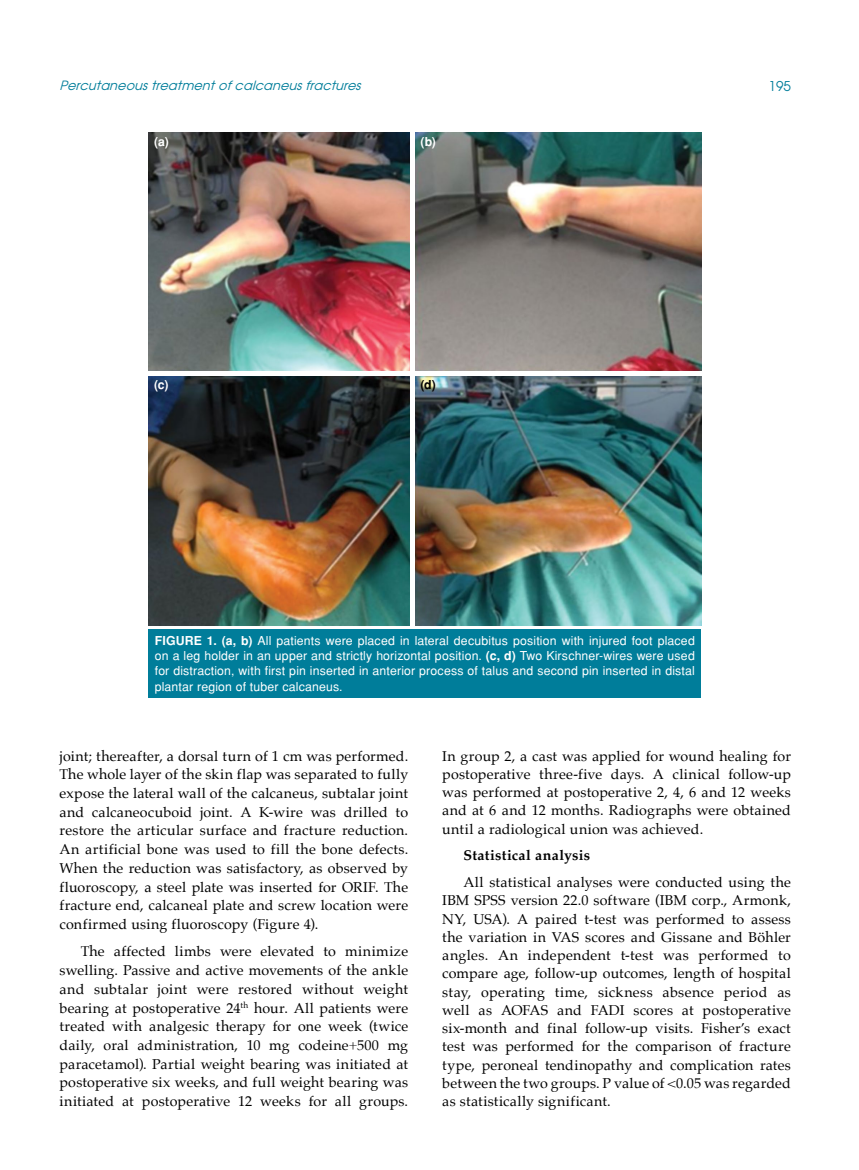
<style>
.page{position:relative;width:859px;height:1170px;background:#fff}
.page>*{position:absolute;margin:0;border:0;box-sizing:border-box;transform-origin:0 0}
.t1{font:14.25px/18.8px "Palatino";letter-spacing:.015em;color:#000;text-align:justify}
.t2{font:700 14.25px "Palatino";letter-spacing:.025em;color:#000}
.t3{font:13.5px "Avant Garde Tr";color:#007d9a}
.t4{font:italic 12.75px "Avant Garde Tr";color:#007d9a}
.t5{font:12.3px/15.3px "Helvetica Normal Tr";letter-spacing:.015em;color:#fff;text-align:justify}
.t6{font:700 12.3px "Helvetica Tr";color:#fff}
.t7{font:700 12.3px "Helvetica Tr";color:#000}
.s1{font-family:"Helvetica Tr";font-weight:700}
</style>
<div class="page">
<div style="left:148px;top:629px;width:553px;height:68px;background:#007d9a"></div>
<img style="left:148px;top:133px;width:553px;height:492px">
<hr style="left:148px;top:371px;width:554px;height:4px;background:#fff">
<hr style="left:410px;top:132px;width:4px;height:494px;background:#fff">
<p class="t4" style="left:60px;top:78px;width:307px">Percutaneoustreatmentofcalcaneusfractures</p>
<p class="t3" style="left:768px;top:77px;width:24px">195</p>
<p class="t6" style="left:154px;top:134px;width:16px">(a)</p>
<p class="t6" style="left:154px;top:377px;width:16px">(c)</p>
<p class="t6" style="left:420px;top:134px;width:17px">(b)</p>
<p class="t7" style="left:420px;top:377px;width:17px">(d)</p>
<p class="t5" style="left:155px;top:632px;width:542px"><span class="s1">FIGURE 1. (a, b)</span> All patients were placed in lateral decubitus position with injured foot placed on a leg holder in an upper and strictly horizontal position. <span class="s1">(c, d)</span> Two Kirschner-wires were used for distraction, with first pin inserted in anterior process of talus and second pin inserted in distal plantar region of tuber calcaneus.</p>
<p class="t1" style="left:60px;top:746px;width:350px">joint; thereafter, a dorsal turn of 1 cm was performed.<br>The whole layer of the skin flap was separated to fully expose the lateral wall of the calcaneus, subtalar joint and calcaneocuboid joint. A K-wire was drilled to restore the articular surface and fracture reduction.<br>An artificial bone was used to fill the bone defects.<br>When the reduction was satisfactory, as observed by fluoroscopy, a steel plate was inserted for ORIF. The fracture end, calcaneal plate and screw location were confirmed using fluoroscopy (Figure 4).</p>
<p class="t1" style="left:60px;top:942px;width:350px;text-indent:21px">The affected limbs were elevated to minimize swelling. Passive and active movements of the ankle and subtalar joint were restored without weight bearing at postoperative 24<sup>th</sup> hour. All patients were treated with analgesic therapy for one week (twice daily, oral administration, 10 mg codeine+500 mg paracetamol). Partial weight bearing was initiated at postoperative six weeks, and full weight bearing was initiated at postoperative 12 weeks for all groups.</p>
<p class="t1" style="left:442px;top:746px;width:350px;line-height:18.3px">In group 2, a cast was applied for wound healing for postoperative three-five days. A clinical follow-up was performed at postoperative 2, 4, 6 and 12 weeks and at 6 and 12 months. Radiographs were obtained until a radiological union was achieved.</p>
<p class="t2" style="left:463px;top:843px;width:128px">Statistical analysis</p>
<p class="t1" style="left:442px;top:872px;width:350px;line-height:18.3px;text-indent:21px">All statistical analyses were conducted using the IBM SPSS version 22.0 software (IBM corp., Armonk, NY, USA). A paired t-test was performed to assess the variation in VAS scores and Gissane and Böhler angles. An independent t-test was performed to compare age, follow-up outcomes, length of hospital stay, operating time, sickness absence period as well as AOFAS and FADI scores at postoperative six-month and final follow-up visits. Fisher’s exact test was performed for the comparison of fracture type, peroneal tendinopathy and complication rates between the two groups. P value of &lt;0.05 was regarded as statistically significant.</p>
</div>
